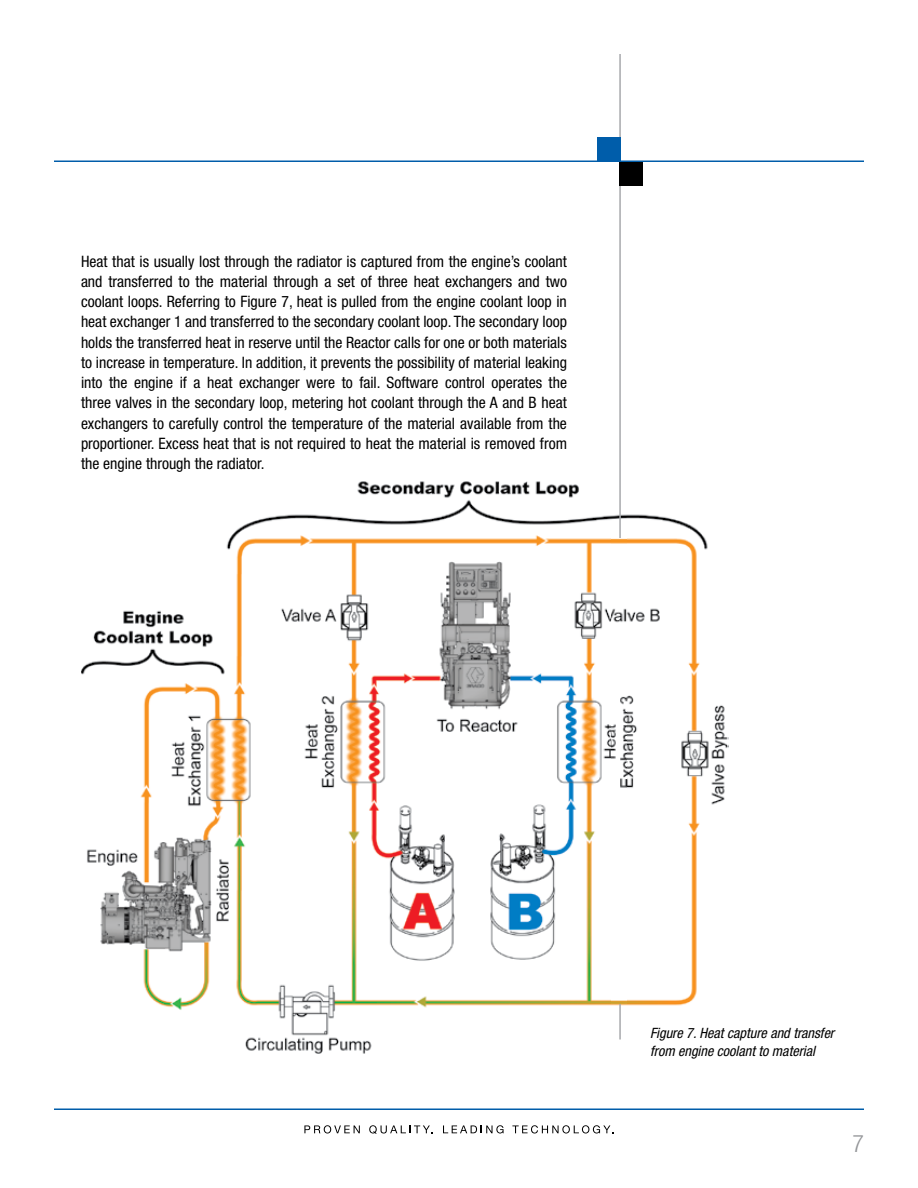
<style>
.page{position:relative;width:918px;height:1188px;background:#fff}
.page>*{position:absolute;margin:0;border:0;box-sizing:border-box;transform-origin:0 0}
.t1{font:300 condensed 24px "Helvetica Neue LT Std";color:#939598}
.t2{font:condensed 15.75px/20.2px "Helvetica Neue LT Std";color:#000;text-align:justify}
.t3{font:italic condensed 14.25px/18px "Helvetica Neue LT Std";color:#000}
</style>
<div class="page">
<img style="left:81px;top:481px;width:647px;height:573px">
<hr style="left:619px;top:54px;width:2px;height:986px;background:#a7a9ac">
<hr style="left:54px;top:160px;width:810px;height:2px;background:#005daa">
<div style="left:619px;top:162px;width:24px;height:23px;background:#000"></div>
<div style="left:598px;top:137px;width:23px;height:24px;background:#005daa"></div>
<svg style="left:304px;top:1125px;width:56px;height:9px"></svg>
<svg style="left:369px;top:1125px;width:64px;height:9px"></svg>
<svg style="left:443px;top:1125px;width:61px;height:9px"></svg>
<svg style="left:512px;top:1125px;width:102px;height:9px"></svg>
<hr style="left:54px;top:1108px;width:810px;height:2px;background:#005daa">
<img style="left:611px;top:539px;width:15px;height:464px">
<p class="t2" style="left:81px;top:251px;width:488px">Heat that is usually lost through the radiator is captured from the engine’s coolant and transferred to the material through a set of three heat exchangers and two coolant loops. Referring to Figure 7, heat is pulled from the engine coolant loop in heat exchanger 1 and transferred to the secondary coolant loop. The secondary loop holds the transferred heat in reserve until the Reactor calls for one or both materials to increase in temperature. In addition, it prevents the possibility of material leaking into the engine if a heat exchanger were to fail. Software control operates the three valves in the secondary loop, metering hot coolant through the A and B heat exchangers to carefully control the temperature of the material available from the proportioner. Excess heat that is not required to heat the material is removed from the engine through the radiator.</p>
<p class="t3" style="left:650px;top:1025px;width:186px">Figure 7. Heat capture and transfer from engine coolant to material</p>
<h1 class="t1" style="left:852px;top:1130px;width:13px">7</h1>
</div>
